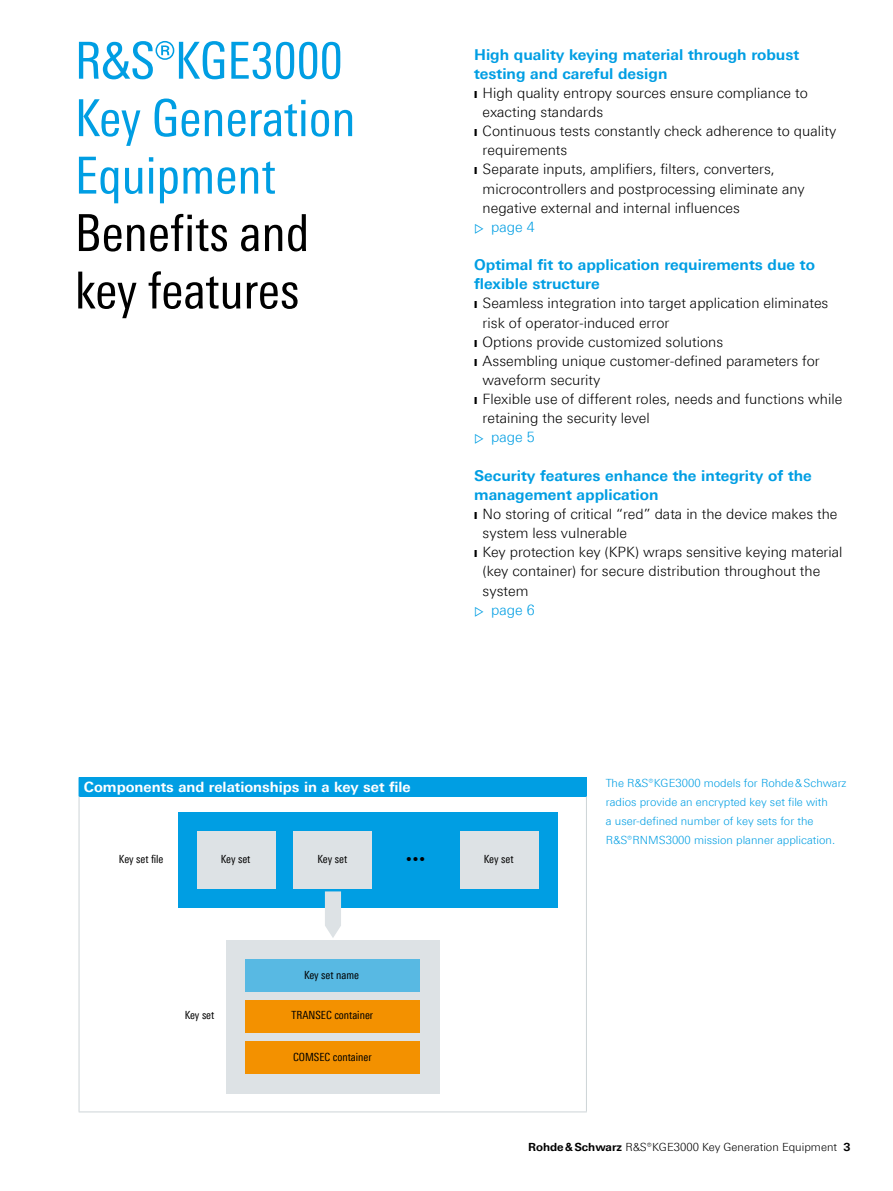
<style>
.page{position:relative;width:893px;height:1191px;background:#fff}
.page>*{position:absolute;margin:0;border:0;box-sizing:border-box;transform-origin:0 0}
.t1{font:51px/57.4px "Linotype Univers 420 Cn";color:#009ee3}
.t2{font:51px/57.4px "Linotype Univers 420 Cn";color:#000}
.t3{font:700 15px/19.2px "Linotype Univers 630";color:#009ee3}
.t4{font:300 14.25px "Linotype Univers 330";color:#000}
.t5{font:700 14.25px "Linotype Univers 630";color:#fff}
.t6{font:300 14.25px "Linotype Univers 330";color:#009ee3}
.t7{font:300 11.25px/19.2px "Linotype Univers 330";color:#009ee3}
.t8{font:11.25px "Linotype Univers 420 Cn";color:#000}
.t9{font:300 11.25px "Linotype Univers 330";color:#000}
.s1{font-size:12px}
.s2{font-family:"Linotype Univers 630";font-weight:700}
</style>
<div class="page">
<div style="left:79px;top:777px;width:507px;height:19px;background:#009ee3"></div>
<svg style="left:586px;top:777px;width:1px;height:19px"></svg>
<hr style="left:79px;top:796px;width:1px;height:315px;background:#cdd4d7">
<hr style="left:586px;top:796px;width:1px;height:315px;background:#cdd4d7">
<hr style="left:79px;top:1111px;width:508px;height:1px;background:#cdd4d7">
<div style="left:227px;top:940px;width:213px;height:153px;background:#dde2e5"></div>
<div style="left:178px;top:812px;width:379px;height:95px;background:#009ee3"></div>
<div style="left:197px;top:831px;width:78px;height:57px;background:#dde2e5"></div>
<div style="left:294px;top:831px;width:78px;height:57px;background:#dde2e5"></div>
<div style="left:460px;top:831px;width:78px;height:57px;background:#dde2e5"></div>
<svg style="left:325px;top:891px;width:16px;height:47px"></svg>
<div style="left:245px;top:959px;width:175px;height:32px;background:#58b9e3"></div>
<div style="left:245px;top:1000px;width:175px;height:32px;background:#f39100"></div>
<div style="left:245px;top:1041px;width:175px;height:32px;background:#f39100"></div>
<h1 class="t1" style="left:75px;top:32px;width:282px">R&amp;S®KGE3000<br>Key Generation<br>Equipment</h1>
<h1 class="t2" style="left:75px;top:204px;width:236px">Benefits and key features</h1>
<p class="t3" style="left:474px;top:44px;width:327px">High quality keying material through robust testing and careful design</p>
<p class="t4" style="left:474px;top:84px;width:335px">❙ High quality entropy sources -ensure compliance to</p>
<p class="t4" style="left:483px;top:103px;width:122px">exacting standards</p>
<p class="t4" style="left:474px;top:123px;width:364px">❙ Continuous tests constantly check adherence to quality</p>
<p class="t4" style="left:483px;top:142px;width:86px">requirements</p>
<p class="t4" style="left:474px;top:161px;width:302px">❙ Separate inputs, amplifiers, filters, converters,</p>
<p class="t4" style="left:483px;top:180px;width:324px">microcontrollers and postprocessing eliminate any</p>
<p class="t4" style="left:483px;top:199px;width:259px">negative external and internal influences</p>
<p class="t6" style="left:474px;top:218px;width:62px"><span class="s1">▷</span> page 4</p>
<p class="t3" style="left:474px;top:255px;width:342px">Optimal fit to application requirements due to flexible structure</p>
<p class="t4" style="left:474px;top:295px;width:356px">❙ Seamless integration into target application eliminates</p>
<p class="t4" style="left:483px;top:314px;width:188px">risk of operator-induced error</p>
<p class="t4" style="left:474px;top:333px;width:251px">❙ Options provide customized solutions</p>
<p class="t4" style="left:474px;top:352px;width:347px">❙ Assembling unique customer-defined parameters for</p>
<p class="t4" style="left:483px;top:371px;width:119px">waveform security</p>
<p class="t4" style="left:474px;top:390px;width:370px">❙ Flexible use of different roles, needs and functions while</p>
<p class="t4" style="left:483px;top:410px;width:169px">retaining the security level</p>
<p class="t6" style="left:474px;top:429px;width:62px"><span class="s1">▷</span> page 5</p>
<p class="t3" style="left:474px;top:465px;width:339px">Security features enhance the integrity of the management application</p>
<p class="t4" style="left:474px;top:505px;width:365px">❙ No storing of critical “red” data in the device makes the</p>
<p class="t4" style="left:483px;top:524px;width:146px">system less vulnerable</p>
<p class="t4" style="left:474px;top:544px;width:370px">❙ Key protection key (KPK) wraps sensitive keying material</p>
<p class="t4" style="left:483px;top:563px;width:339px">(key container) for secure distribution throughout the</p>
<p class="t4" style="left:483px;top:582px;width:47px">system</p>
<p class="t6" style="left:474px;top:601px;width:62px"><span class="s1">▷</span> page 6</p>
<p class="t5" style="left:84px;top:778px;width:328px">Components and relationships in a key set file</p>
<p class="t7" style="left:606px;top:773px;width:242px">The R&amp;S®KGE3000 models for Rohde &amp; Schwarz radios provide an encrypted key set file with<br>a user-defined number of key sets for the R&amp;S®RNMS3000 mission planner application.</p>
<p class="t8" style="left:119px;top:853px;width:46px">Key set file</p>
<p class="t8" style="left:221px;top:853px;width:31px">Key set</p>
<p class="t8" style="left:318px;top:853px;width:31px">Key set</p>
<p class="t8" style="left:406px;top:853px;width:21px">•••</p>
<p class="t8" style="left:484px;top:853px;width:31px">Key set</p>
<p class="t8" style="left:185px;top:1008px;width:31px">Key set</p>
<p class="t8" style="left:304px;top:968px;width:56px">Key set name</p>
<p class="t8" style="left:292px;top:1008px;width:83px">TRANSEC container</p>
<p class="t8" style="left:293px;top:1050px;width:80px">COMSEC container</p>
<p class="t9" style="left:528px;top:1140px;width:324px"><span class="s2">Rohde&amp;Schwarz</span> R&amp;S®KGE3000 Key Generation Equipment <span class="s2">3</span></p>
</div>
